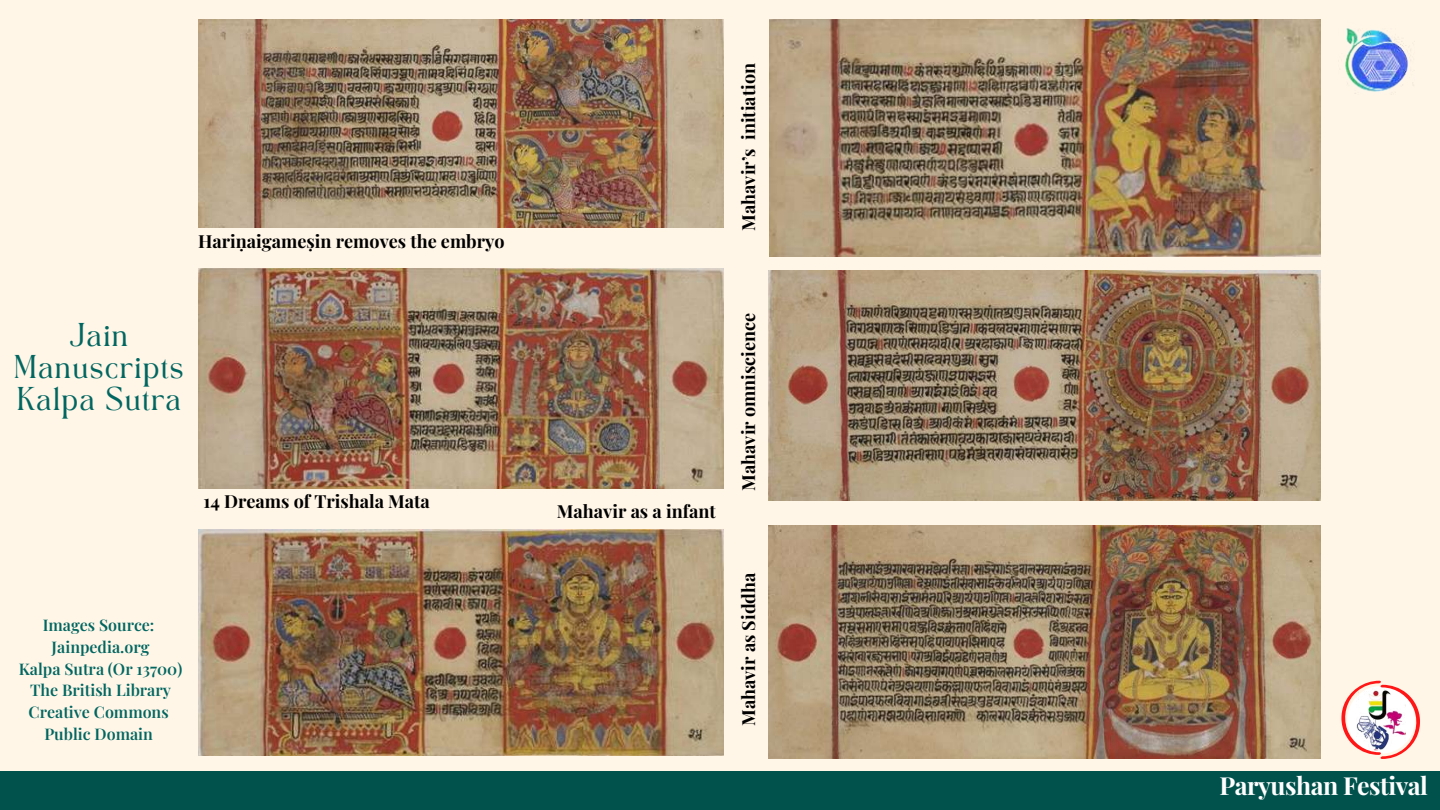
<style>
.page{position:relative;width:1440px;height:810px;background:#fff6e8}
.page>*{position:absolute;margin:0;border:0;box-sizing:border-box;transform-origin:0 0}
.t1{font:700 24.8px "Playfair Display";letter-spacing:-.02em;color:#fff}
.t2{font:23.1px/32.2px "TAN Angleton";color:#006660;text-align:center}
.t3{font:700 18px "Playfair Display";color:#000}
.t4{font:600 16px/21.8px "Playfair Display";color:#006660;text-align:center}
</style>
<div class="page">
<div style="left:0;top:771px;width:1440px;height:39px;background:#01524d"></div>
<img style="left:1345px;top:28px;width:66px;height:66px">
<img style="left:198px;top:19px;width:526px;height:209px">
<img style="left:198px;top:268px;width:526px;height:221px">
<img style="left:198px;top:529px;width:526px;height:227px">
<img style="left:770px;top:19px;width:550px;height:237px">
<img style="left:768px;top:271px;width:553px;height:229px">
<img style="left:768px;top:526px;width:553px;height:233px">
<svg style="left:1341px;top:681px;width:79px;height:78px"></svg>
<img style="left:1356px;top:689px;width:49px;height:62px">
<p class="t3" style="left:198px;top:228px;width:308px">Hariṇaigameṣin removes the embryo</p>
<p class="t2" style="left:14px;top:322px;width:172px">Jain<br>Manuscripts<br>Kalpa Sutra</p>
<p class="t3" style="left:204px;top:488px;width:228px">14 Dreams of Trishala Mata</p>
<p class="t4" style="left:19px;top:614px;width:165px">Images Source:<br>Jainpedia.org<br>Kalpa Sutra (Or 13700)<br>The British Library<br>Creative Commons<br>Public Domain</p>
<p class="t3" style="left:736px;top:231px;width:169px;rotate:-90deg">Mahavir’s initiation</p>
<p class="t3" style="left:557px;top:499px;width:160px">Mahavir as a infant</p>
<p class="t3" style="left:736px;top:491px;width:179px;rotate:-90deg">Mahavir omniscience</p>
<p class="t3" style="left:736px;top:726px;width:155px;rotate:-90deg">Mahavir as Siddha</p>
<h1 class="t1" style="left:1219px;top:768px;width:210px">Paryushan Festival</h1>
</div>
